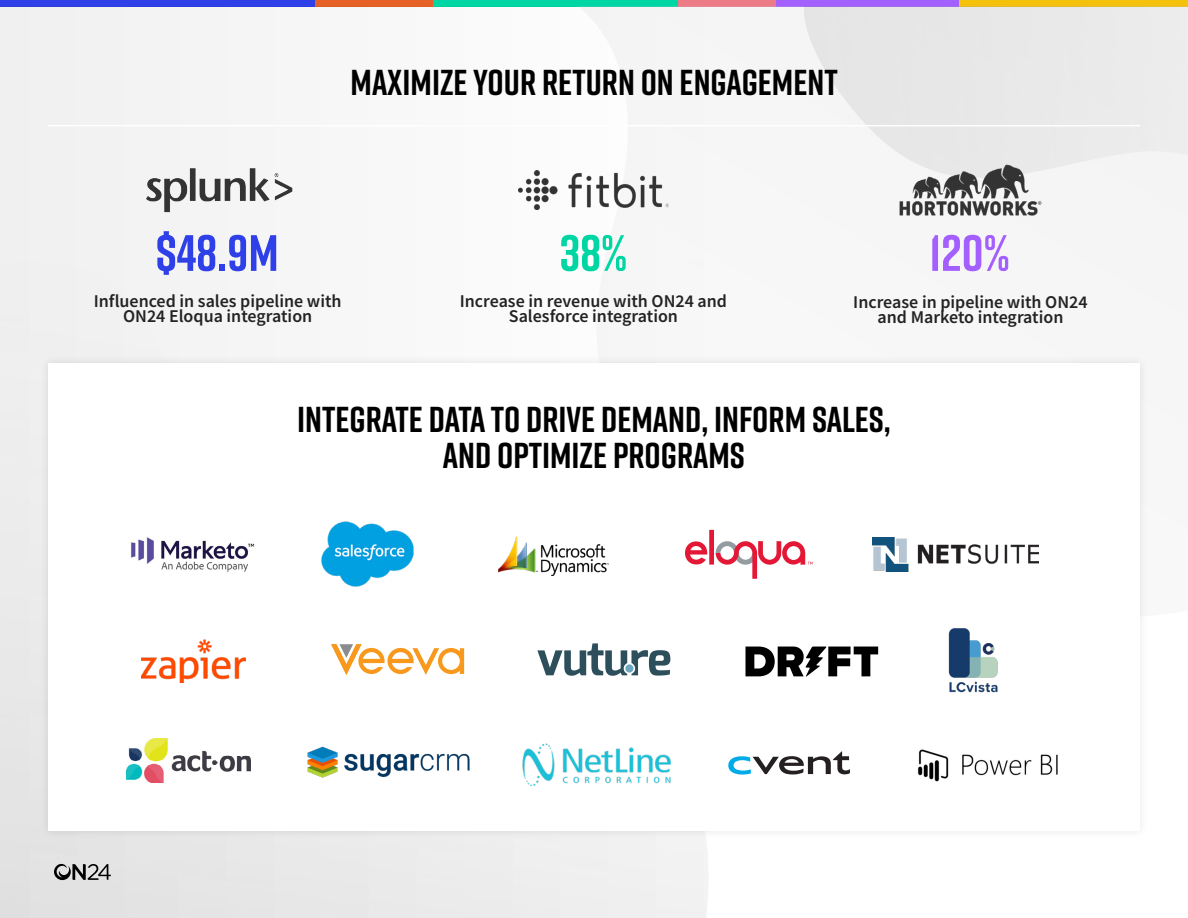
<style>
.page{position:relative;width:1188px;height:918px;background:#fff}
.page>*{position:absolute;margin:0;border:0;box-sizing:border-box;transform-origin:0 0}
.t1{font:700 51px "Rift";color:#3040e8}
.t2{font:700 51px "Rift";color:#a45fff}
.t3{font:700 51px "Rift";color:#00d6a3}
.t4{font:700 36px/36px "Rift";color:#000;text-align:center}
.t5{font:600 18px/15px "Source Sans Pro";color:#232323;text-align:center}
</style>
<div class="page">
<div style="left:0;top:0;width:315px;height:7px;background:#3040e8"></div>
<div style="left:315px;top:0;width:118px;height:7px;background:#e66125"></div>
<div style="left:433px;top:0;width:246px;height:7px;background:#00d6a3"></div>
<div style="left:679px;top:0;width:97px;height:7px;background:#ec7b87"></div>
<div style="left:776px;top:0;width:183px;height:7px;background:#a45fff"></div>
<div style="left:959px;top:0;width:229px;height:7px;background:#f4c20c"></div>
<div style="left:0;top:7px;width:766px;height:911px;background:#f6f6f6"></div>
<div style="left:0;top:531px;width:513px;height:387px;background:#e7e7e7"></div>
<svg style="left:804px;top:7px;width:384px;height:207px"></svg>
<svg style="left:54px;top:864px;width:57px;height:16px"></svg>
<hr style="left:48px;top:125px;width:1092px;height:1px;background:#fff">
<div style="left:39px;top:354px;width:1110px;height:486px;background:#000;opacity:.1"></div>
<div style="left:48px;top:363px;width:1092px;height:468px;background:#fff"></div>
<img style="left:321px;top:521px;width:93px;height:66px">
<img style="left:142px;top:639px;width:103px;height:43px">
<img style="left:131px;top:537px;width:124px;height:35px">
<img style="left:498px;top:537px;width:110px;height:38px">
<svg style="left:728px;top:751px;width:122px;height:24px"></svg>
<svg style="left:685px;top:530px;width:127px;height:49px"></svg>
<svg style="left:746px;top:647px;width:132px;height:30px"></svg>
<img style="left:126px;top:738px;width:125px;height:45px">
<img style="left:948px;top:628px;width:50px;height:65px">
<img style="left:917px;top:749px;width:141px;height:33px">
<img style="left:872px;top:537px;width:166px;height:35px">
<img style="left:307px;top:746px;width:163px;height:32px">
<svg style="left:331px;top:644px;width:133px;height:31px"></svg>
<svg style="left:537px;top:643px;width:133px;height:33px"></svg>
<div style="left:625px;top:664px;width:9px;height:9px;background:#6da7c0;border-radius:50%"></div>
<img style="left:522px;top:743px;width:149px;height:43px">
<img style="left:146px;top:168px;width:147px;height:45px">
<img style="left:518px;top:170px;width:151px;height:40px">
<img style="left:898px;top:164px;width:144px;height:52px">
<h2 class="t4" style="left:351px;top:64px;width:489px">MAXIMIZE YOUR RETURN ON ENGAGEMENT</h2>
<h1 class="t1" style="left:156px;top:217px;width:125px">$48.9M</h1>
<p class="t5" style="left:94px;top:294px;width:249px">Influenced in sales pipeline with<br>ON24 Eloqua integration</p>
<h1 class="t3" style="left:560px;top:217px;width:69px">38%</h1>
<p class="t5" style="left:460px;top:294px;width:269px">Increase in revenue with ON24 and<br>Salesforce integration</p>
<h1 class="t2" style="left:929px;top:217px;width:82px">120%</h1>
<p class="t5" style="left:853px;top:295px;width:236px">Increase in pipeline with ON24 and Marketo integration</p>
<h2 class="t4" style="left:297px;top:401px;width:595px">INTEGRATE DATA TO DRIVE DEMAND, INFORM SALES,<br>AND OPTIMIZE PROGRAMS</h2>
</div>
